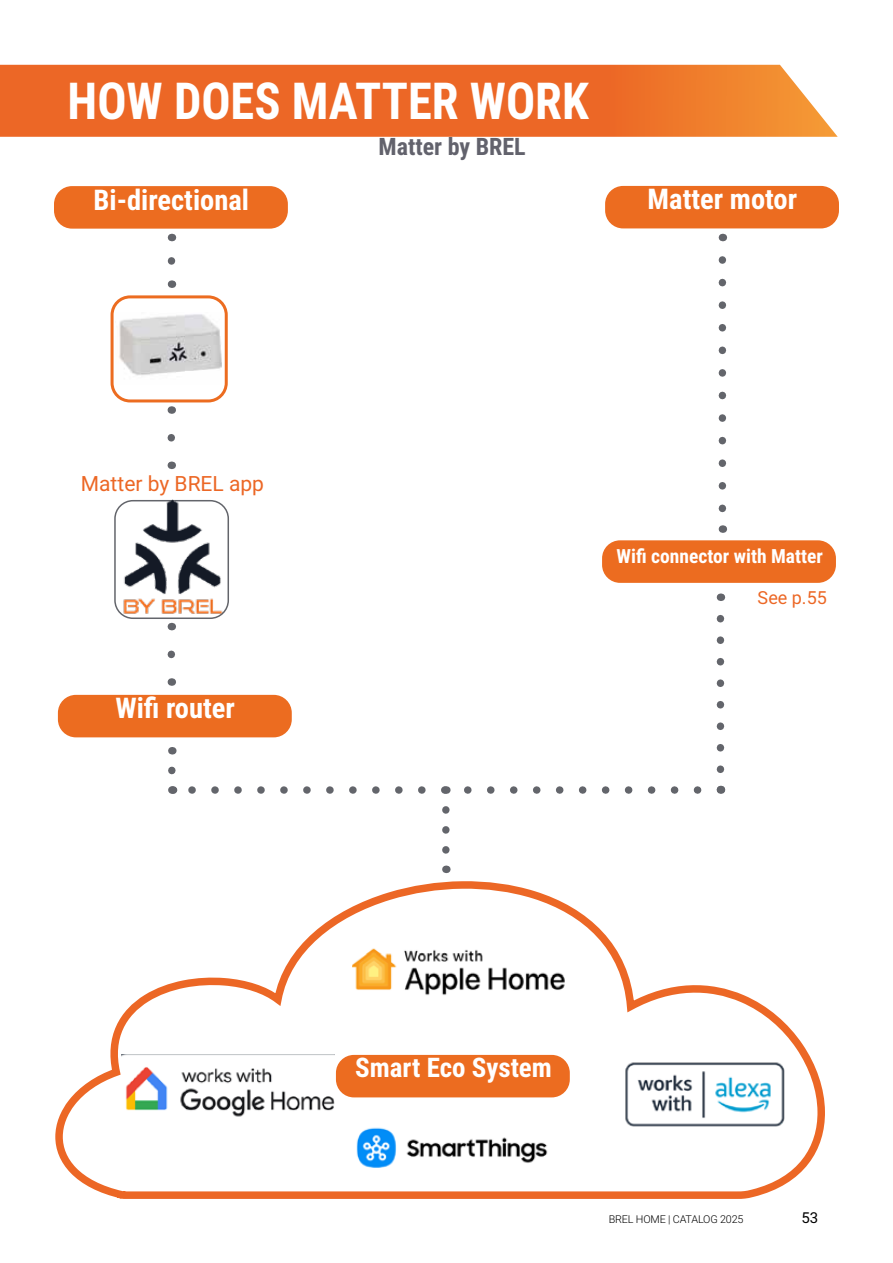
<style>
.page{position:relative;width:893px;height:1263px;background:#fff}
.page>*{position:absolute;margin:0;border:0;box-sizing:border-box;transform-origin:0 0}
.t1{font:700 51px "Roboto Condensed";color:#fff;scale:.95 1}
.t2{font:700 28.5px "Roboto Condensed";color:#fff}
.t3{font:700 27px "Roboto Condensed";color:#fff}
.t4{font:700 24px "Roboto Condensed";color:#62626c}
.t5{font:21px "Roboto";color:#ec6725}
.t6{font:700 19.5px "Roboto Condensed";color:#fff}
.t7{font:18px "Roboto";color:#ec6725}
.t8{font:15px "Roboto";color:#000}
.t9{font:300 10.8px "Roboto";letter-spacing:-.015em;color:#000}
</style>
<div class="page">
<svg style="left:0;top:65px;width:838px;height:72px;background:#ed722f"></svg>
<div style="left:114px;top:500px;width:115px;height:119px;border:2px solid #63656b;border-radius:18px"></div>
<div style="left:54px;top:186px;width:234px;height:43px;background:#ec6c20;border-radius:18px"></div>
<div style="left:605px;top:186px;width:234px;height:42px;background:#ec6c20;border-radius:18px"></div>
<svg style="left:168px;top:261px;width:7px;height:4px"></svg>
<svg style="left:719px;top:260px;width:7px;height:253px"></svg>
<svg style="left:168px;top:438px;width:7px;height:4px"></svg>
<svg style="left:442px;top:810px;width:8px;height:44px"></svg>
<img style="left:116px;top:500px;width:112px;height:116px">
<svg style="left:168px;top:654px;width:7px;height:5px"></svg>
<div style="left:111px;top:295px;width:117px;height:107px;border:3px solid #ec6c20;border-radius:18px"></div>
<img style="left:119px;top:314px;width:103px;height:62px">
<div style="left:58px;top:695px;width:234px;height:42px;background:#ec6c20;border-radius:18px"></div>
<div style="left:602px;top:540px;width:234px;height:43px;background:#ec6c20;border-radius:18px"></div>
<svg style="left:168px;top:770px;width:8px;height:5px"></svg>
<svg style="left:717px;top:619px;width:7px;height:154px"></svg>
<svg style="left:188px;top:786px;width:510px;height:8px"></svg>
<svg style="left:172px;top:786px;width:2px;height:8px"></svg>
<svg style="left:55px;top:881px;width:770px;height:318px"></svg>
<div style="left:336px;top:1055px;width:234px;height:42px;background:#ec6c20;border-radius:18px"></div>
<img style="left:623px;top:1057px;width:161px;height:71px">
<img style="left:353px;top:940px;width:212px;height:61px">
<img style="left:346px;top:1120px;width:212px;height:47px">
<img style="left:122px;top:1055px;width:212px;height:66px">
<h1 class="t1" style="left:68px;top:65px;width:550px">HOW DOES MATTER WORK</h1>
<p class="t4" style="left:378px;top:129px;width:149px">Matter by BREL</p>
<p class="t2" style="left:94px;top:179px;width:157px">Bi-directional</p>
<p class="t2" style="left:648px;top:179px;width:151px">Matter motor</p>
<p class="t5" style="left:81px;top:469px;width:185px">Matter by BREL app</p>
<p class="t2" style="left:115px;top:688px;width:121px">Wifi router</p>
<p class="t6" style="left:617px;top:542px;width:208px">Wifi connector with Matter</p>
<p class="t7" style="left:758px;top:585px;width:71px">See p.55</p>
<p class="t3" style="left:355px;top:1048px;width:198px">Smart Eco System</p>
<p class="t9" style="left:609px;top:1211px;width:136px">BREL HOME | CATALOG 2025</p>
<p class="t8" style="left:801px;top:1207px;width:18px">53</p>
</div>
